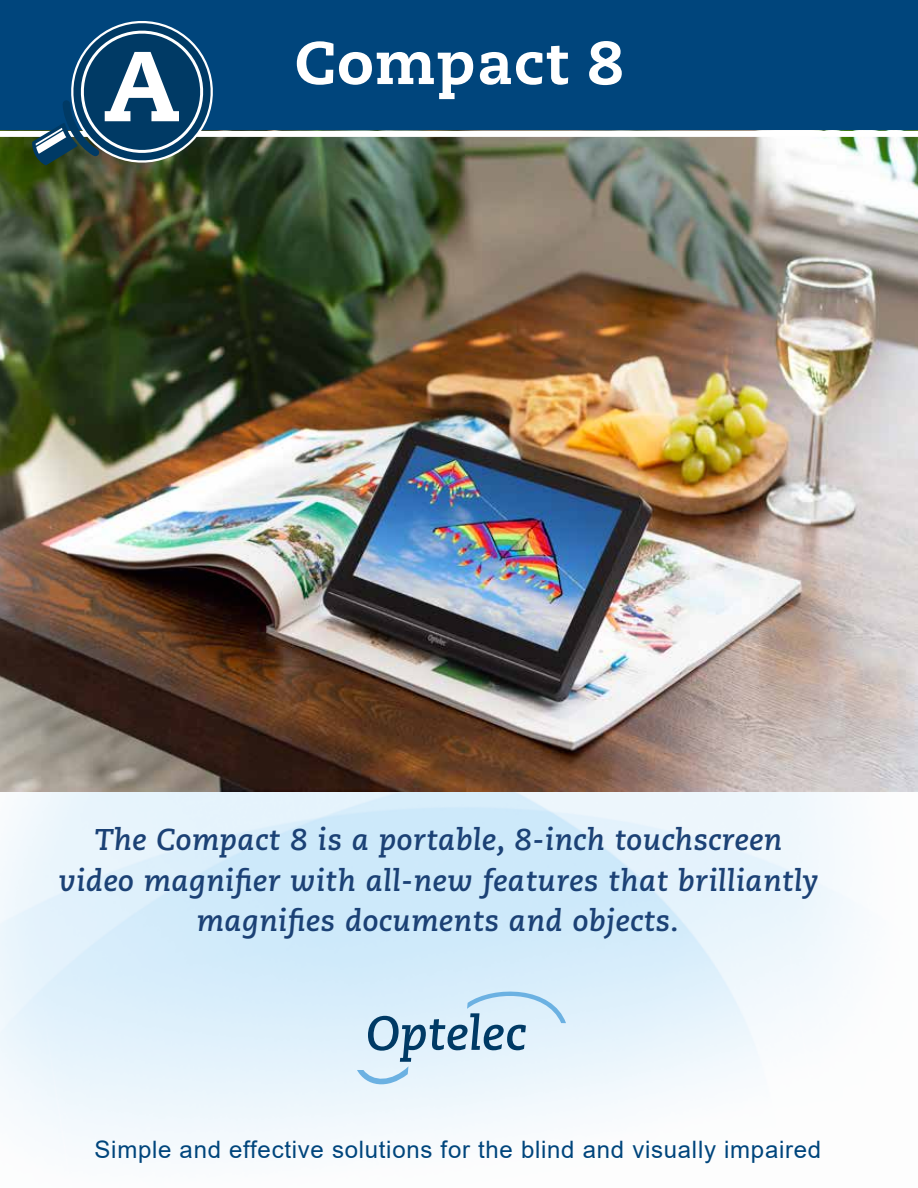
<style>
.page{position:relative;width:918px;height:1188px;background:#fff}
.page>*{position:absolute;margin:0;border:0;box-sizing:border-box;transform-origin:0 0}
.t1{font:800 60px "Caecilia LT Pro 85";letter-spacing:.02em;color:#fff}
.t2{font:italic 700 30px/40.5px "Caecilia LT Pro 76";letter-spacing:.02em;color:#1b4175;text-align:center}
.t3{font:24px "Arial";letter-spacing:.03em;color:#00457c}
</style>
<div class="page">
<div style="left:0;top:0;width:918px;height:132px;background:#00457c"></div>
<svg style="left:357px;top:985px;width:209px;height:104px;background:#c7ddec"></svg>
<img style="left:0;top:137px;width:918px;height:655px">
<div style="left:0;top:131px;width:918px;height:6px;background:#fff"></div>
<svg style="left:31px;top:21px;width:191px;height:147px"></svg>
<h1 class="t1" style="left:295px;top:21px;width:330px">Compact 8</h1>
<p class="t2" style="left:59px;top:819px;width:762px">The Compact 8 is a portable, 8-inch touchscreen video magnifier with all-new features that brilliantly magnifies documents and objects.</p>
<p class="t3" style="left:95px;top:1133px;width:728px">Simple and effective solutions for the blind and visually impaired</p>
</div>
